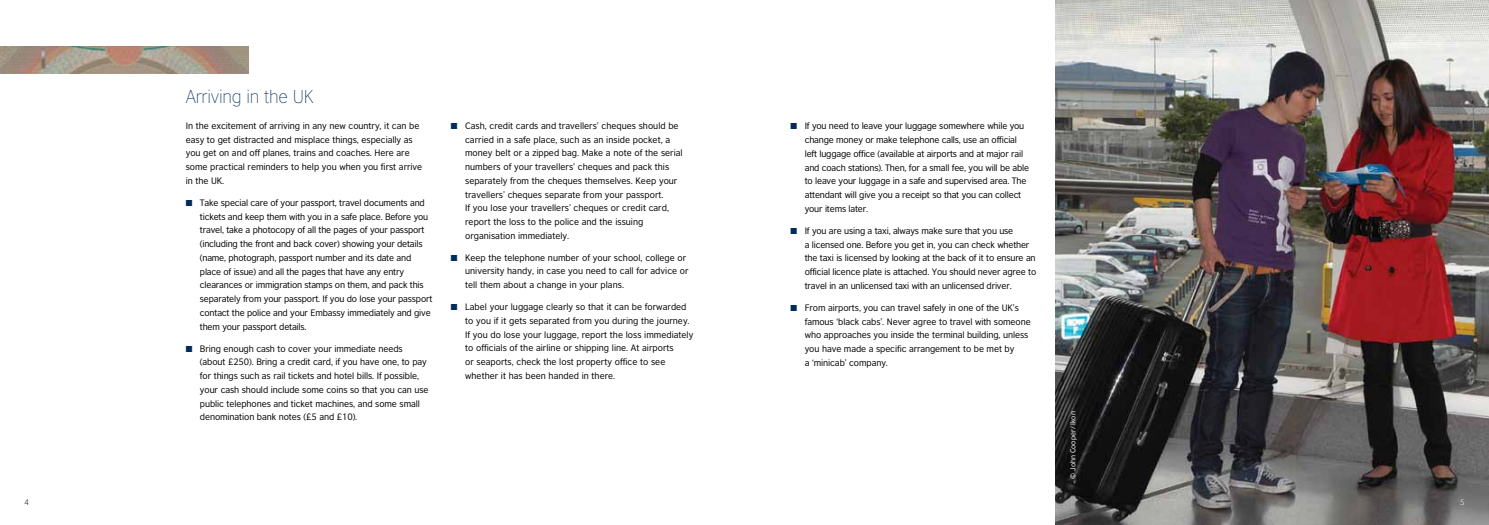
<style>
.page{position:relative;width:1489px;height:525px;background:#fff}
.page>*{position:absolute;margin:0;border:0;box-sizing:border-box;transform-origin:0 0}
.t1{font:200 17.5px "British Council Sans";letter-spacing:-.015em;color:#002c5b}
.t2{font:8.75px/13.8px "British Council Sans";letter-spacing:-.01em;color:#000}
.t3{font:300 7.5px "British Council Sans";color:#fff}
.t4{font:300 7.5px "British Council Sans";color:#000}
.t5{font:6.88px "British Council Sans";color:#fff}
.s1{color:#002c5b}
</style>
<div class="page">
<img style="left:1055px;top:0;width:433px;height:524px">
<img style="left:0;top:46px;width:248px;height:27px">
<p class="t4" style="left:24px;top:497px;width:6px">4</p>
<h1 class="t1" style="left:186px;top:86px;width:129px">Arriving in the UK</h1>
<p class="t2" style="left:186px;top:119px;width:238px">In the excitement of arriving in any new country, it can be easy to get distracted and misplace things, especially as you get on and off planes, trains and coaches. Here are some practical reminders to help you when you first arrive in the UK.</p>
<p class="t2" style="left:200px;top:195px;width:234px;text-indent:-14px"><span class="s1">■</span> Take special care of your passport, travel documents and tickets and keep them with you in a safe place. Before you travel, take a photocopy of all the pages of your passport (including the front and back cover) showing your details (name, photograph, passport number and its date and place of issue) and all the pages that have any entry clearances or immigration stamps on them, and pack this separately from your passport. If you do lose your passport contact the police and your Embassy immediately and give them your passport details.</p>
<p class="t2" style="left:200px;top:341px;width:230px;text-indent:-14px"><span class="s1">■</span> Bring enough cash to cover your immediate needs (about £250). Bring a credit card, if you have one, to pay for things such as rail tickets and hotel bills. If possible, your cash should include some coins so that you can use public telephones and ticket machines, and some small denomination bank notes (£5 and £10).</p>
<p class="t2" style="left:465px;top:118px;width:219px;text-indent:-14px"><span class="s1">■</span> Cash, credit cards and travellers’ cheques should be carried in a safe place, such as an inside pocket, a money belt or a zipped bag. Make a note of the serial numbers of your travellers’ cheques and pack this separately from the cheques themselves. Keep your travellers’ cheques separate from your passport.<br>If you lose your travellers’ cheques or credit card, report the loss to the police and the issuing organisation immediately.</p>
<p class="t2" style="left:465px;top:250px;width:225px;text-indent:-14px"><span class="s1">■</span> Keep the telephone number of your school, college or university handy, in case you need to call for advice or tell them about a change in your plans.</p>
<p class="t2" style="left:465px;top:300px;width:230px;text-indent:-14px"><span class="s1">■</span> Label your luggage clearly so that it can be forwarded to you if it gets separated from you during the journey.<br>If you do lose your luggage, report the loss immediately to officials of the airline or shipping line. At airports<br>or seaports, check the lost property office to see whether it has been handed in there.</p>
<p class="t2" style="left:804px;top:119px;width:226px;text-indent:-14px"><span class="s1">■</span> If you need to leave your luggage somewhere while you change money or make telephone calls, use an official left luggage office (available at airports and at major rail and coach stations). Then, for a small fee, you will be able to leave your luggage in a safe and supervised area. The attendant will give you a receipt so that you can collect your items later.</p>
<p class="t2" style="left:804px;top:223px;width:233px;text-indent:-14px"><span class="s1">■</span> If you are using a taxi, always make sure that you use<br>a licensed one. Before you get in, you can check whether the taxi is licensed by looking at the back of it to ensure an official licence plate is attached. You should never agree to travel in an unlicensed taxi with an unlicensed driver.</p>
<p class="t2" style="left:804px;top:300px;width:227px;text-indent:-14px"><span class="s1">■</span> From airports, you can travel safely in one of the UK’s famous ‘black cabs’. Never agree to travel with someone who approaches you inside the terminal building, unless you have made a specific arrangement to be met by<br>a ‘minicab’ company.</p>
<p class="t5" style="left:1068px;top:478px;width:69px;rotate:-90deg">© John Cooper / Ikon</p>
<p class="t3" style="left:1459px;top:497px;width:6px">5</p>
</div>
